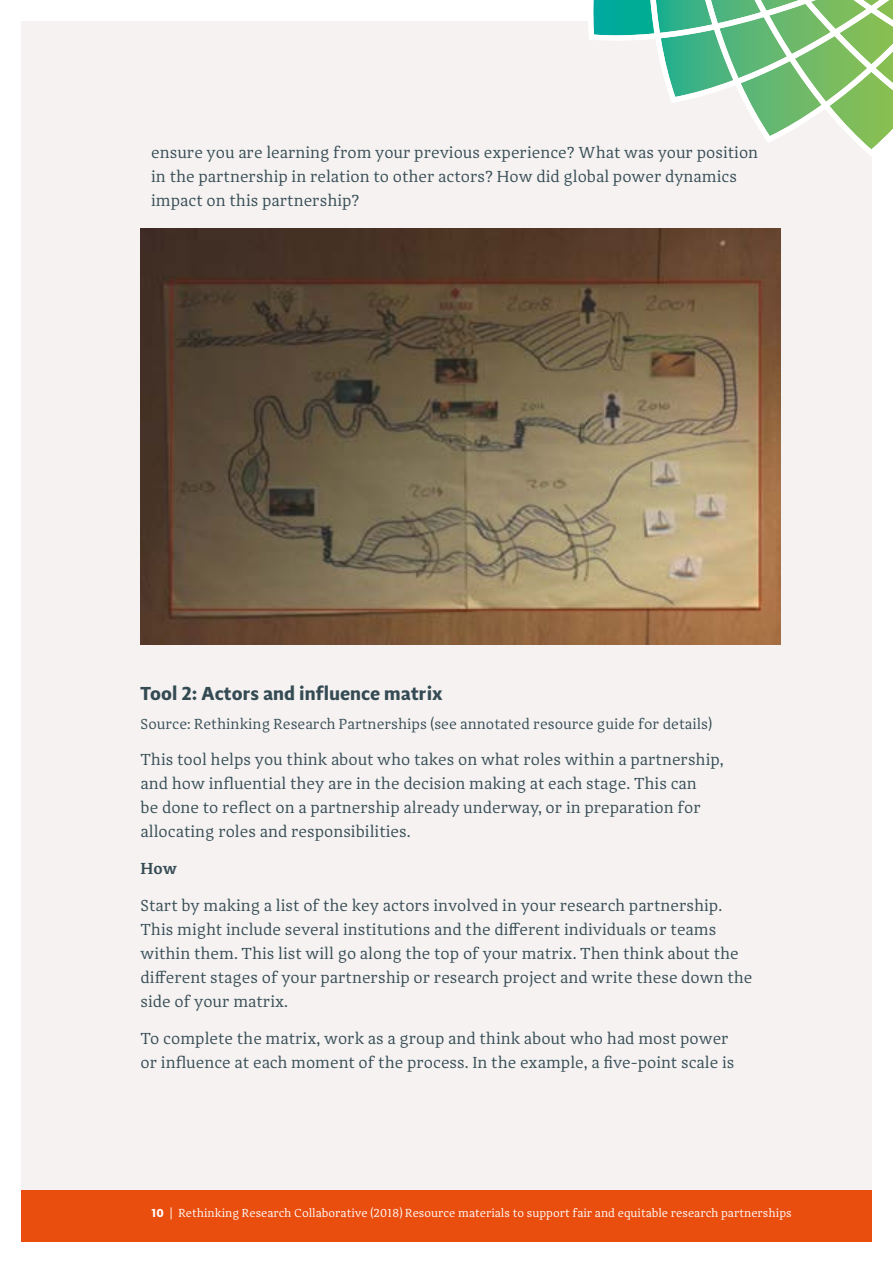
<style>
.page{position:relative;width:893px;height:1263px;background:#fff}
.page>*{position:absolute;margin:0;border:0;box-sizing:border-box;transform-origin:0 0}
.t1{font:700 19.5px "Adagio Sans";color:#354b54}
.t2{font:16.5px/24px "Adagio Serif";color:#354b54}
.t3{font:600 16.5px "Adagio Serif";color:#354b54}
.t4{font:15px "Adagio Serif";color:#354b54}
.t5{font:12px "Adagio Serif";color:#fff}
.s1{font-family:"Adagio Sans";font-weight:700}
</style>
<div class="page">
<div style="left:21px;top:21px;width:851px;height:1221px;background:#f5f2f1"></div>
<div style="left:21px;top:1191px;width:851px;height:51px;background:#e94e0f"></div>
<svg style="left:588px;top:0;width:305px;height:156px"></svg>
<img style="left:141px;top:228px;width:640px;height:417px">
<p class="t2" style="left:151px;top:140px;width:609px">ensure you are learning from your previous experience? What was your position in the partnership in relation to other actors? How did global power dynamics impact on this partnership?</p>
<p class="t1" style="left:141px;top:681px;width:304px">Tool 2: Actors and influence matrix</p>
<p class="t4" style="left:141px;top:714px;width:573px">Source: Rethinking Research Partnerships (see annotated resource guide for details)</p>
<p class="t2" style="left:141px;top:748px;width:585px">This tool helps you think about who takes on what roles within a partnership, and how influential they are in the decision making at each stage. This can<br>be done to reflect on a partnership already underway, or in preparation for allocating roles and responsibilities.</p>
<p class="t3" style="left:141px;top:858px;width:38px">How</p>
<p class="t2" style="left:141px;top:893px;width:613px">Start by making a list of the key actors involved in your research partnership.<br>This might include several institutions and the different individuals or teams within them. This list will go along the top of your matrix. Then think about the different stages of your partnership or research project and write these down the side of your matrix.</p>
<p class="t2" style="left:141px;top:1026px;width:595px">To complete the matrix, work as a group and think about who had most power or influence at each moment of the process. In the example, a five-point scale is</p>
<p class="t5" style="left:151px;top:1206px;width:642px"><span class="s1">10</span> | Rethinking Research Collaborative (2018) Resource materials to support fair and equitable research partnerships</p>
</div>
